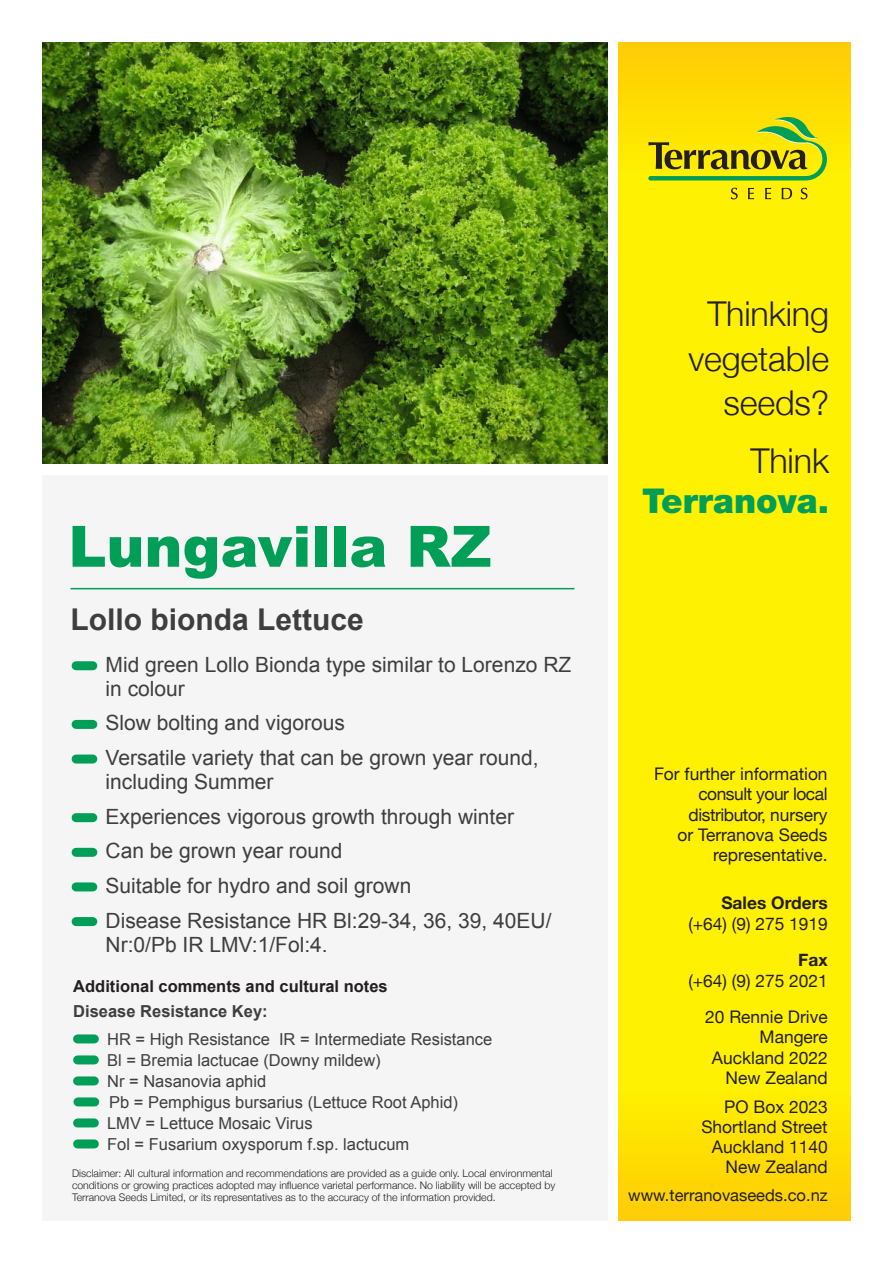
<style>
.page{position:relative;width:893px;height:1263px;background:#fff}
.page>*{position:absolute;margin:0;border:0;box-sizing:border-box;transform-origin:0 0}
.t1{font:900 57px "Arial";color:#009e57}
.t2{font:300 34.2px/44.5px "Helvetica Neue";letter-spacing:-.005em;color:#231f20;text-align:right}
.t3{font:900 34.2px/40.7px "Helvetica Neue LT Pro";color:#009e57;text-align:right}
.t4{font:700 30px "Arial";color:#3e3e3f}
.t5{font:21px/24px "Arial";color:#3e3e3f}
.t6{font:17.4px/20.2px "Helvetica Neue";color:#231f20;text-align:right}
.t7{font:16.5px "Arial";color:#3e3e3f}
.t8{font:700 16.5px "Arial";color:#231f20}
.t9{font:16.5px "Helvetica Neue";color:#231f20}
.t10{font:700 16.5px "Arial";color:#3e3e3f}
.t11{font:300 10.5px/12px "Helvetica Neue";color:#231f20}
.s1{font-family:"Helvetica Neue";font-weight:300;color:#231f20}
.s2{font-weight:700}
</style>
<div class="page">
<div style="left:43px;top:475px;width:564px;height:745px;background:#f5f5f6"></div>
<img style="left:43px;top:43px;width:564px;height:420px">
<div style="left:76px;top:661px;width:17px;height:9px;background:#009e57"></div>
<div style="left:76px;top:720px;width:17px;height:9px;background:#009e57"></div>
<div style="left:76px;top:754px;width:17px;height:9px;background:#009e57"></div>
<div style="left:76px;top:813px;width:17px;height:9px;background:#009e57"></div>
<div style="left:76px;top:848px;width:17px;height:9px;background:#009e57"></div>
<div style="left:76px;top:882px;width:17px;height:9px;background:#009e57"></div>
<div style="left:76px;top:917px;width:17px;height:9px;background:#009e57"></div>
<hr style="left:71px;top:588px;width:503px;height:1px;background:#009e57">
<svg style="left:618px;top:42px;width:232px;height:575px;background:#feec01"></svg>
<svg style="left:618px;top:617px;width:232px;height:603px;background:#feec01"></svg>
<svg style="left:731px;top:188px;width:7px;height:11px"></svg>
<svg style="left:748px;top:188px;width:6px;height:11px"></svg>
<svg style="left:765px;top:188px;width:6px;height:11px"></svg>
<svg style="left:782px;top:188px;width:10px;height:11px"></svg>
<svg style="left:801px;top:188px;width:6px;height:11px"></svg>
<svg style="left:648px;top:117px;width:179px;height:63px;background:#c0c211"></svg>
<div style="left:78px;top:1034px;width:16px;height:9px;background:#009e57"></div>
<div style="left:78px;top:1055px;width:16px;height:9px;background:#009e57"></div>
<div style="left:78px;top:1076px;width:16px;height:9px;background:#009e57"></div>
<div style="left:78px;top:1097px;width:17px;height:9px;background:#009e57"></div>
<div style="left:78px;top:1118px;width:16px;height:9px;background:#009e57"></div>
<div style="left:78px;top:1139px;width:16px;height:9px;background:#009e57"></div>
<p class="t1" style="left:68px;top:505px;width:425px">Lungavilla RZ</p>
<p class="t4" style="left:71px;top:600px;width:295px">Lollo bionda Lettuce</p>
<p class="t5" style="left:106px;top:653px;width:467px">Mid green Lollo Bionda type similar to Lorenzo RZ in colour</p>
<p class="t5" style="left:106px;top:711px;width:241px">Slow bolting and vigorous</p>
<p class="t5" style="left:106px;top:746px;width:435px">Versatile variety that can be grown year round, including Summer</p>
<p class="t5" style="left:106px;top:804px;width:410px">Experiences vigorous growth through winter</p>
<p class="t5" style="left:106px;top:839px;width:238px">Can be grown year round</p>
<p class="t5" style="left:106px;top:874px;width:307px">Suitable for hydro and soil grown</p>
<p class="t5" style="left:106px;top:908px;width:447px">Disease Resistance HR Bl:29-34, 36, 39, 40EU/<br>Nr:0/Pb IR LMV:1/Fol:4.</p>
<p class="t8" style="left:73px;top:975px;width:316px">Additional comments and cultural notes</p>
<p class="t10" style="left:73px;top:1001px;width:196px">Disease Resistance Key:</p>
<p class="t7" style="left:107px;top:1028px;width:387px">HR = High Resistance IR = Intermediate Resistance</p>
<p class="t7" style="left:107px;top:1049px;width:275px">Bl = Bremia lactucae (Downy mildew)</p>
<p class="t7" style="left:107px;top:1070px;width:161px">Nr = Nasanovia aphid</p>
<p class="t7" style="left:109px;top:1091px;width:350px">Pb = Pemphigus bursarius (Lettuce Root Aphid)</p>
<p class="t7" style="left:107px;top:1112px;width:207px">LMV = Lettuce Mosaic Virus</p>
<p class="t7" style="left:107px;top:1133px;width:304px">Fol = Fusarium oxysporum f.sp. lactucum</p>
<p class="t11" style="left:72px;top:1166px;width:485px">Disclaimer: All cultural information and recommendations are provided as a guide only. Local environmental conditions or growing practices adopted may influence varietal performance. No liability will be accepted by<br>Terranova Seeds Limited, or its representatives as to the accuracy of the information provided.</p>
<p class="t2" style="left:688px;top:289px;width:142px">Thinking vegetable seeds?</p>
<p class="t3" style="left:642px;top:440px;width:188px"><span class="s1">Think<br></span>Terranova.</p>
<p class="t6" style="left:654px;top:765px;width:175px">For further information consult your local distributor, nursery<br>or Terranova Seeds representative.</p>
<p class="t6" style="left:688px;top:894px;width:141px"><span class="s2">Sales Orders </span>(+64) (9) 275 1919</p>
<p class="t6" style="left:688px;top:951px;width:141px"><span class="s2">Fax<br></span>(+64) (9) 275 2021</p>
<p class="t6" style="left:705px;top:1008px;width:124px">20 Rennie Drive<br>Mangere<br>Auckland 2022<br>New Zealand</p>
<p class="t6" style="left:701px;top:1097px;width:128px">PO Box 2023<br>Shortland Street<br>Auckland 1140<br>New Zealand</p>
<p class="t9" style="left:628px;top:1184px;width:201px">www.terranovaseeds.co.nz</p>
</div>
